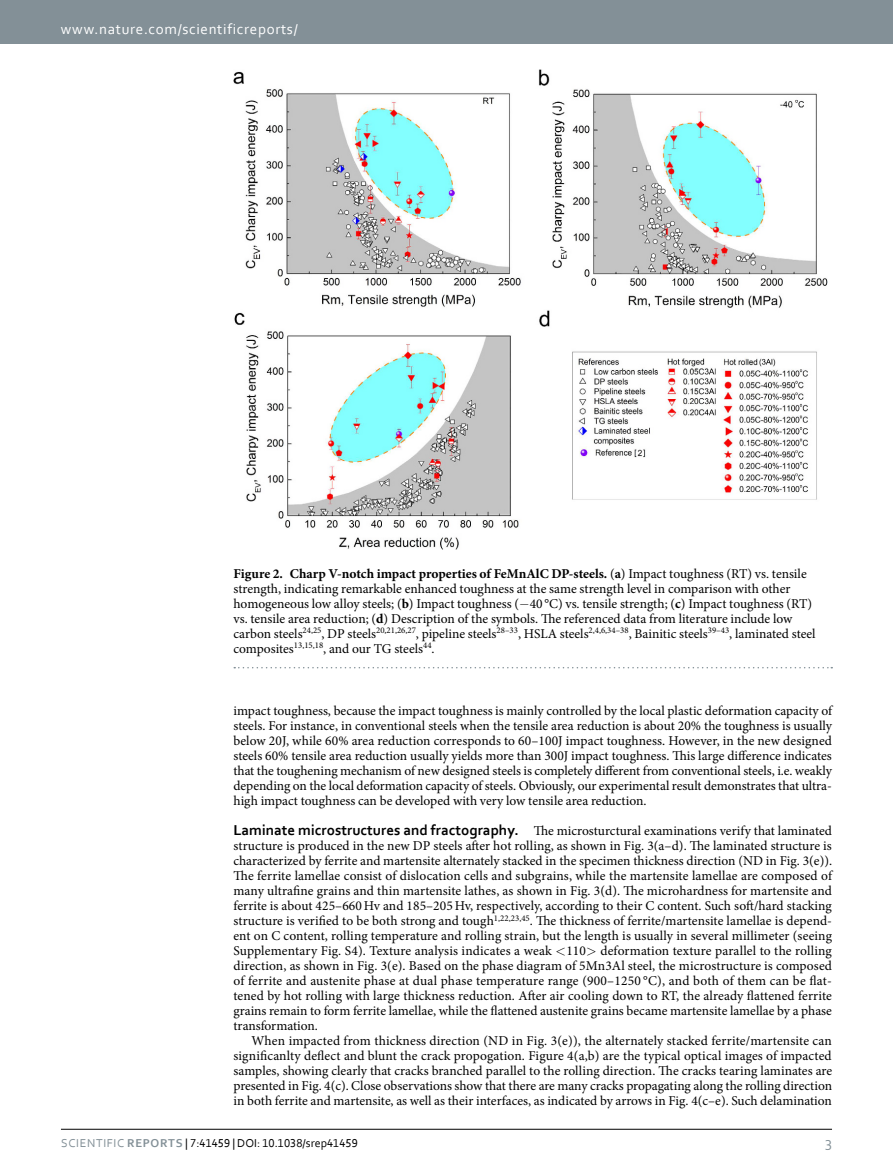
<style>
.page{position:relative;width:893px;height:1174px;background:#fff}
.page>*{position:absolute;margin:0;border:0;box-sizing:border-box;transform-origin:0 0}
.t1{font:15px "Corbel";letter-spacing:.045em;color:#fff}
.t2{font:15px "Corbel";color:#839097}
.t3{font:13.5px/15px "Minion Pro";letter-spacing:-.005em;color:#000;text-align:justify}
.t4{font:12px "Corbel";color:#000}
.s1{font-weight:700}
.s2{font-family:"Corbel";font-weight:700;font-size:15px}
.s3{color:#839097}
.s4{font-weight:700;color:#839097}
</style>
<div class="page">
<div style="left:0;top:0;width:893px;height:43px;background:#839097"></div>
<hr style="left:61px;top:1129px;width:771px;height:1px;background:#000">
<img style="left:233px;top:70px;width:594px;height:480px">
<svg style="left:234px;top:667px;width:598px;height:1px"></svg>
<p class="t1" style="left:61px;top:19px;width:238px">www.nature.com/scientificreports/</p>
<p class="t3" style="left:233px;top:566px;width:584px;text-align:left"><span class="s1">Figure 2. Charp V-notch impact properties of FeMnAlC DP-steels.</span> (<span class="s1">a</span>) Impact toughness (RT) vs. tensile strength, indicating remarkable enhanced toughness at the same strength level in comparison with other homogeneous low alloy steels; (<span class="s1">b</span>) Impact toughness (−40 °C) vs. tensile strength; (<span class="s1">c</span>) Impact toughness (RT) vs. tensile area reduction; (<span class="s1">d</span>) Description of the symbols. The referenced data from literature include low carbon steels<sup>24,25</sup>, DP steels<sup>20,21,26,27</sup>, pipeline steels<sup>28–33</sup>, HSLA steels<sup>2,4,6,34–38</sup>, Bainitic steels<sup>39–43</sup>, laminated steel composites<sup>13,15,18</sup>, and our TG steels<sup>44</sup>.</p>
<p class="t3" style="left:233px;top:703px;width:600px">impact toughness, because the impact toughness is mainly controlled by the local plastic deformation capacity of steels. For instance, in conventional steels when the tensile area reduction is about 20% the toughness is usually below 20J, while 60% area reduction corresponds to 60–100J impact toughness. However, in the new designed steels 60% tensile area reduction usually yields more than 300J impact toughness. This large difference indicates that the toughening mechanism of new designed steels is completely different from conventional steels, i.e. weakly depending on the local deformation capacity of steels. Obviously, our experimental result demonstrates that ultra&shy;high impact toughness can be developed with very low tensile area reduction.</p>
<p class="t3" style="left:233px;top:823px;width:600px"><span class="s2">Laminate microstructures and fractography.</span> The microsturctural examinations verify that laminated structure is produced in the new DP steels after hot rolling, as shown in Fig. 3(a–d). The laminated structure is characterized by ferrite and martensite alternately stacked in the specimen thickness direction (ND in Fig. 3(e)).<br>The ferrite lamellae consist of dislocation cells and subgrains, while the martensite lamellae are composed of many ultrafine grains and thin martensite lathes, as shown in Fig. 3(d). The microhardness for martensite and ferrite is about 425–660Hv and 185–205Hv, respectively, according to their C content. Such soft/hard stacking structure is verified to be both strong and tough<sup>1,22,23,45</sup>. The thickness of ferrite/martensite lamellae is depend&shy;ent on C content, rolling temperature and rolling strain, but the length is usually in several millimeter (seeing Supplementary Fig. S4). Texture analysis indicates a weak 110 deformation texture parallel to the rolling direction, as shown in Fig. 3(e). Based on the phase diagram of 5Mn3Al steel, the microstructure is composed of ferrite and austenite phase at dual phase temperature range (900–1250 °C), and both of them can be flat&shy;tened by hot rolling with large thickness reduction. After air cooling down to RT, the already flattened ferrite grains remain to form ferrite lamellae, while the flattened austenite grains became martensite lamellae by a phase transformation.</p>
<p class="t3" style="left:233px;top:1033px;width:600px;text-indent:18px">When impacted from thickness direction (ND in Fig. 3(e)), the alternately stacked ferrite/martensite can significanlty deflect and blunt the crack propogation. Figure 4(a,b) are the typical optical images of impacted samples, showing clearly that cracks branched parallel to the rolling direction. The cracks tearing laminates are presented in Fig. 4(c). Close observations show that there are many cracks propagating along the rolling direction in both ferrite and martensite, as well as their interfaces, as indicated by arrows in Fig. 4(c–e). Such delamination</p>
<p class="t4" style="left:61px;top:1135px;width:298px"><span class="s3">Scientific</span> <span class="s4">Reports</span> | 7:41459 | DOI: 10.1038/srep41459</p>
<p class="t2" style="left:825px;top:1132px;width:8px">3</p>
</div>
